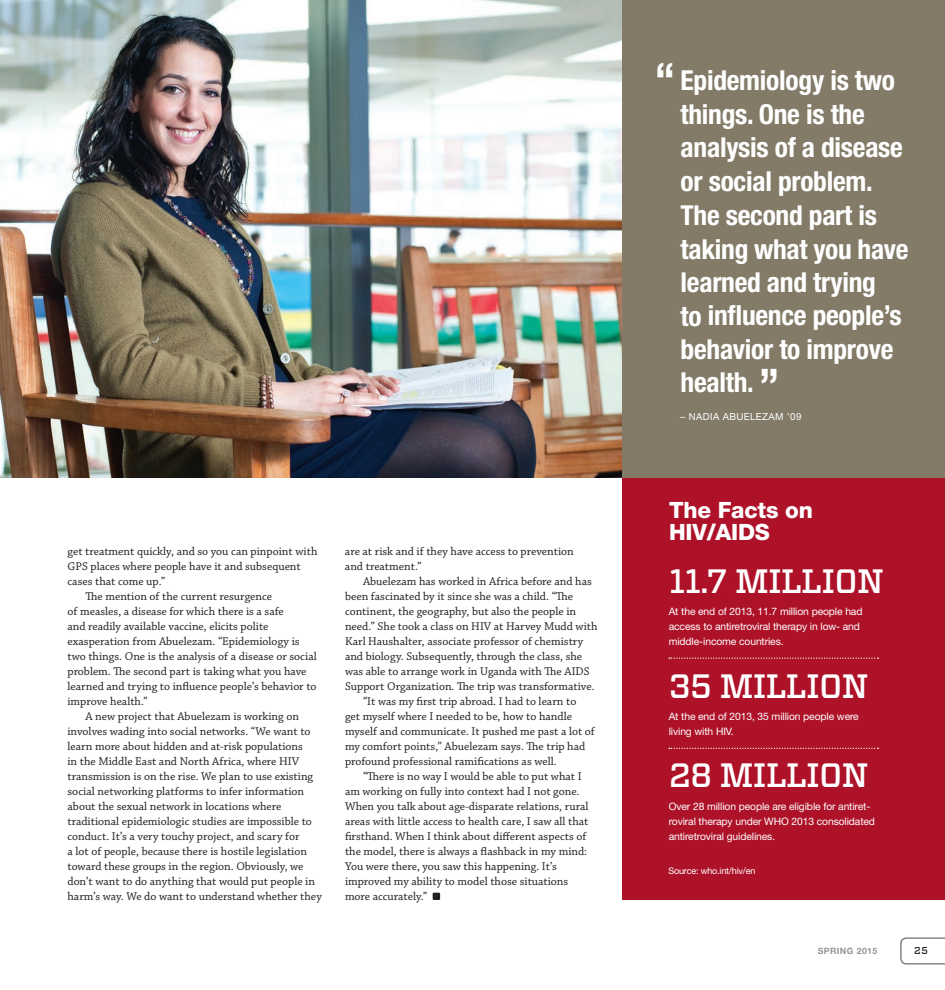
<style>
.page{position:relative;width:945px;height:990px;background:#fff}
.page>*{position:absolute;margin:0;border:0;box-sizing:border-box;transform-origin:0 0}
.t1{font:500 33.75px "Vitesse";letter-spacing:-.02em;color:#fff}
.t2{font:700 condensed 27.5px/33.6px "Helvetica Neue LT Std";letter-spacing:-.01em;color:#fff}
.t3{font:800 22.5px/22.5px "Helvetica Neue LT Std";letter-spacing:-.01em;color:#fff}
.t4{font:11.88px/15px "Chaparral Pro";color:#231f20}
.t5{font:10.25px/15px "Helvetica Neue LT Std";letter-spacing:-.01em;color:#fff}
.t6{font:500 10px "Vitesse";color:#231f20}
.t7{font:9.75px "Helvetica Neue LT Std";letter-spacing:.04em;color:#fff}
.t8{font:9px "Helvetica Neue LT Std";letter-spacing:-.02em;color:#fff}
.t9{font:700 8.75px "Helvetica Neue LT Std";letter-spacing:.05em;color:#939598}
.s1{font-size:45px}
</style>
<div class="page">
<svg style="left:900px;top:938px;width:45px;height:26px"></svg>
<div style="left:433px;top:893px;width:7px;height:7px;background:#231f20"></div>
<img style="left:0;top:0;width:623px;height:478px">
<div style="left:622px;top:478px;width:323px;height:422px;background:#ae1229"></div>
<svg style="left:669px;top:658px;width:209px;height:1px"></svg>
<svg style="left:669px;top:748px;width:209px;height:1px"></svg>
<div style="left:623px;top:0;width:322px;height:478px;background:#837b68"></div>
<p class="t4" style="left:68px;top:544px;width:252px">get treatment quickly, and so you can pinpoint with</p>
<p class="t4" style="left:68px;top:559px;width:235px">GPS places where people have it and subsequent</p>
<p class="t4" style="left:68px;top:574px;width:99px">cases that come up.”</p>
<p class="t4" style="left:86px;top:589px;width:188px">The mention of the current resurgence</p>
<p class="t4" style="left:68px;top:604px;width:218px">of measles, a disease for which there is a safe</p>
<p class="t4" style="left:68px;top:619px;width:203px">and readily available vaccine, elicits polite</p>
<p class="t4" style="left:68px;top:634px;width:234px">exasperation from Abuelezam. “Epidemiology is</p>
<p class="t4" style="left:68px;top:649px;width:251px">two things. One is the analysis of a disease or social</p>
<p class="t4" style="left:68px;top:664px;width:241px">problem. The second part is taking what you have</p>
<p class="t4" style="left:68px;top:679px;width:251px">learned and trying to influence people’s behavior to</p>
<p class="t4" style="left:68px;top:694px;width:82px">improve health.”</p>
<p class="t4" style="left:86px;top:709px;width:215px">A new project that Abuelezam is working on</p>
<p class="t4" style="left:68px;top:724px;width:245px">involves wading into social networks. “We want to</p>
<p class="t4" style="left:68px;top:739px;width:237px">learn more about hidden and at-risk populations</p>
<p class="t4" style="left:68px;top:754px;width:233px">in the Middle East and North Africa, where HIV</p>
<p class="t4" style="left:68px;top:769px;width:247px">transmission is on the rise. We plan to use existing</p>
<p class="t4" style="left:68px;top:784px;width:238px">social networking platforms to infer information</p>
<p class="t4" style="left:68px;top:799px;width:215px">about the sexual network in locations where</p>
<p class="t4" style="left:68px;top:814px;width:246px">traditional epidemiologic studies are impossible to</p>
<p class="t4" style="left:68px;top:829px;width:234px">conduct. It’s a very touchy project, and scary for</p>
<p class="t4" style="left:68px;top:844px;width:241px">a lot of people, because there is hostile legislation</p>
<p class="t4" style="left:68px;top:859px;width:238px">toward these groups in the region. Obviously, we</p>
<p class="t4" style="left:68px;top:874px;width:249px">don’t want to do anything that would put people in</p>
<p class="t4" style="left:68px;top:889px;width:256px">harm’s way. We do want to understand whether they</p>
<p class="t4" style="left:345px;top:544px;width:230px">are at risk and if they have access to prevention and treatment.”</p>
<p class="t4" style="left:363px;top:574px;width:230px">Abuelezam has worked in Africa before and has</p>
<p class="t4" style="left:345px;top:589px;width:230px">been fascinated by it since she was a child. “The</p>
<p class="t4" style="left:345px;top:604px;width:233px">continent, the geography, but also the people in</p>
<p class="t4" style="left:345px;top:619px;width:254px">need.” She took a class on HIV at Harvey Mudd with</p>
<p class="t4" style="left:345px;top:634px;width:240px">Karl Haushalter, associate professor of chemistry</p>
<p class="t4" style="left:345px;top:649px;width:239px">and biology. Subsequently, through the class, she</p>
<p class="t4" style="left:345px;top:664px;width:246px">was able to arrange work in Uganda with The AIDS</p>
<p class="t4" style="left:345px;top:679px;width:251px">Support Organization. The trip was transformative.</p>
<p class="t4" style="left:363px;top:694px;width:215px">“It was my first trip abroad. I had to learn to</p>
<p class="t4" style="left:345px;top:709px;width:229px">get myself where I needed to be, how to handle</p>
<p class="t4" style="left:345px;top:724px;width:251px">myself and communicate. It pushed me past a lot of</p>
<p class="t4" style="left:345px;top:739px;width:242px">my comfort points,” Abuelezam says. The trip had</p>
<p class="t4" style="left:345px;top:754px;width:213px">profound professional ramifications as well.</p>
<p class="t4" style="left:363px;top:769px;width:220px">“There is no way I would be able to put what I</p>
<p class="t4" style="left:345px;top:784px;width:236px">am working on fully into context had I not gone.</p>
<p class="t4" style="left:345px;top:799px;width:245px">When you talk about age-disparate relations, rural</p>
<p class="t4" style="left:345px;top:814px;width:245px">areas with little access to health care, I saw all that</p>
<p class="t4" style="left:345px;top:829px;width:243px">firsthand. When I think about different aspects of</p>
<p class="t4" style="left:345px;top:844px;width:244px">the model, there is always a flashback in my mind:</p>
<p class="t4" style="left:345px;top:859px;width:213px">You were there, you saw this happening. It’s</p>
<p class="t4" style="left:345px;top:874px;width:225px">improved my ability to model those situations</p>
<p class="t4" style="left:345px;top:889px;width:84px">more accurately.”</p>
<h2 class="t2" style="left:681px;top:63px;width:230px;text-indent:-26px"><span class="s1">“</span> Epidemiology is two things. One is the analysis of a disease or social problem.<br>The second part is taking what you have learned and trying<br>to influence people’s behavior to improve health. <span class="s1">”</span></h2>
<p class="t7" style="left:681px;top:411px;width:122px">– NADIA ABUELEZAM ’09</p>
<h3 class="t3" style="left:669px;top:498px;width:145px">The Facts on<br>HIV/AIDS</h3>
<h1 class="t1" style="left:669px;top:559px;width:217px">11.7 MILLION</h1>
<p class="t5" style="left:669px;top:604px;width:195px">At the end of 2013, 11.7 million people had access to antiretroviral therapy in low- and middle-income countries.</p>
<h1 class="t1" style="left:669px;top:664px;width:201px">35 MILLION</h1>
<p class="t5" style="left:669px;top:709px;width:192px">At the end of 2013, 35 million people were living with HIV.</p>
<h1 class="t1" style="left:669px;top:753px;width:201px">28 MILLION</h1>
<p class="t5" style="left:669px;top:799px;width:208px">Over 28 million people are eligible for antiret&shy;roviral therapy under WHO 2013 consolidated antiretroviral guidelines.</p>
<p class="t8" style="left:668px;top:865px;width:88px">Source: who.int/hiv/en</p>
<p class="t9" style="left:818px;top:945px;width:61px">SPRING 2015</p>
<p class="t6" style="left:914px;top:944px;width:15px">25</p>
</div>
